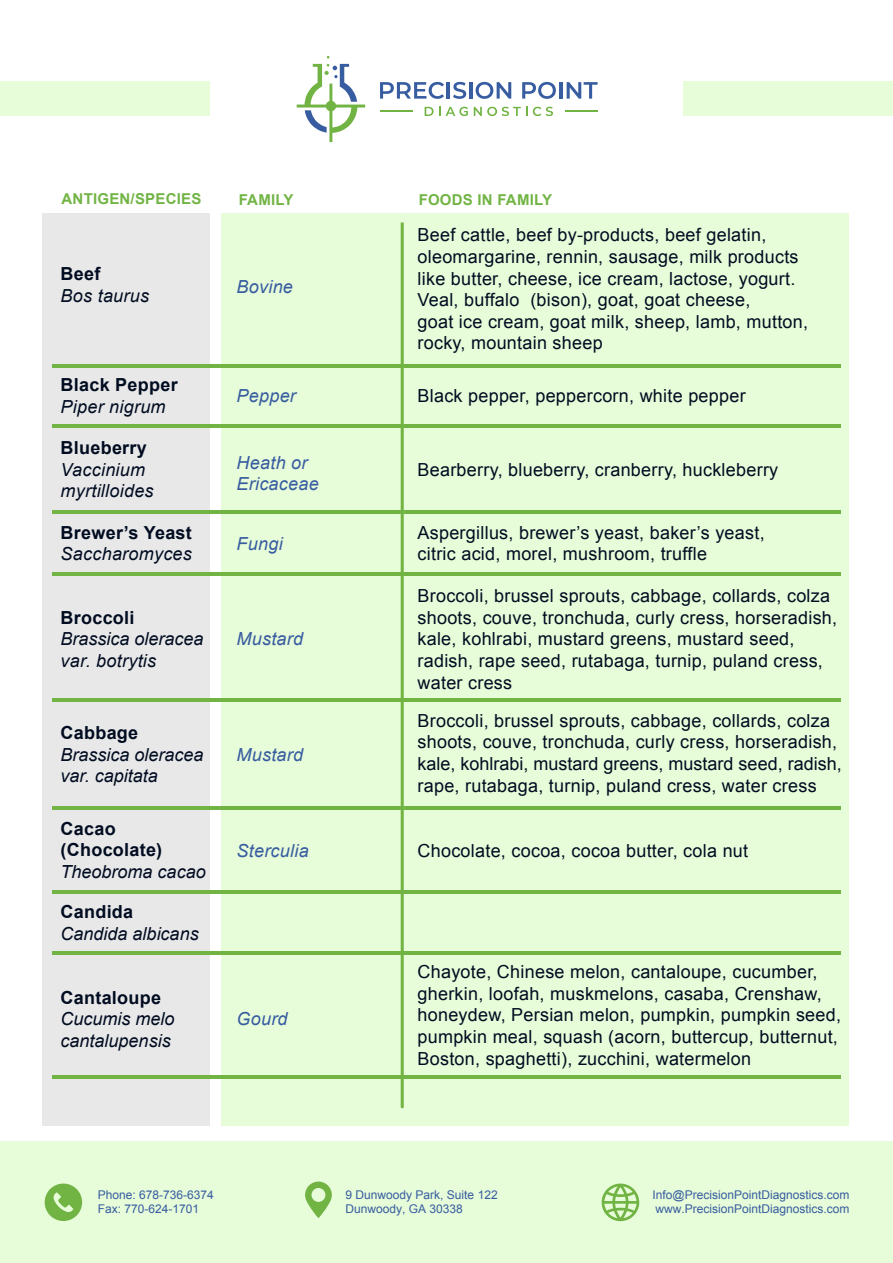
<style>
.page{position:relative;width:893px;height:1263px;background:#fff}
.page>*{position:absolute;margin:0;border:0;box-sizing:border-box;transform-origin:0 0}
.t1{font:18px/21.6px "Arial";letter-spacing:.015em;color:#010c21}
.t2{font:italic 18px/21.6px "Arial";color:#010c21}
.t3{font:700 18px/21.6px "Arial";letter-spacing:.015em;color:#010c21}
.t4{font:italic 18px/21.6px "Arial";letter-spacing:.015em;color:#375ca0}
.t5{font:700 15px "Arial";letter-spacing:.015em;color:#71b444}
.t6{font:12px/14.4px "Arial";color:#375ca0}
</style>
<div class="page">
<div style="left:0;top:1141px;width:893px;height:122px;background:#e7fcd9"></div>
<svg style="left:305px;top:1181px;width:27px;height:37px"></svg>
<svg style="left:44px;top:1183px;width:38px;height:38px"></svg>
<svg style="left:601px;top:1183px;width:39px;height:38px"></svg>
<svg style="left:380px;top:82px;width:64px;height:17px"></svg>
<hr style="left:447px;top:82px;width:3px;height:17px;background:#375ca0">
<svg style="left:453px;top:82px;width:13px;height:17px"></svg>
<hr style="left:469px;top:82px;width:3px;height:17px;background:#375ca0">
<svg style="left:476px;top:82px;width:35px;height:17px"></svg>
<svg style="left:522px;top:82px;width:34px;height:17px"></svg>
<hr style="left:559px;top:82px;width:3px;height:17px;background:#375ca0">
<svg style="left:567px;top:82px;width:31px;height:17px"></svg>
<svg style="left:474px;top:107px;width:53px;height:9px"></svg>
<svg style="left:533px;top:107px;width:20px;height:9px"></svg>
<svg style="left:425px;top:107px;width:43px;height:9px"></svg>
<hr style="left:380px;top:111px;width:33px;height:1px;background:#71b444">
<hr style="left:565px;top:111px;width:33px;height:1px;background:#71b444">
<svg style="left:297px;top:56px;width:68px;height:86px"></svg>
<div style="left:43px;top:213px;width:167px;height:913px;background:#e8e8e8"></div>
<div style="left:222px;top:213px;width:627px;height:913px;background:#e7fcd9"></div>
<hr style="left:52px;top:365px;width:789px;height:3px;background:#71b444">
<hr style="left:52px;top:424px;width:789px;height:3px;background:#71b444">
<hr style="left:52px;top:572px;width:789px;height:3px;background:#71b444">
<hr style="left:52px;top:699px;width:789px;height:3px;background:#71b444">
<hr style="left:52px;top:806px;width:789px;height:4px;background:#71b444">
<hr style="left:52px;top:891px;width:789px;height:3px;background:#71b444">
<hr style="left:52px;top:1075px;width:789px;height:3px;background:#71b444">
<hr style="left:52px;top:951px;width:789px;height:3px;background:#71b444">
<hr style="left:52px;top:510px;width:789px;height:3px;background:#71b444">
<svg style="left:401px;top:222px;width:3px;height:886px;background:#7ab94f"></svg>
<div style="left:0;top:81px;width:210px;height:34px;background:#e7fcd9"></div>
<div style="left:683px;top:81px;width:210px;height:34px;background:#e7fcd9"></div>
<p class="t5" style="left:62px;top:193px;width:141px">ANTIGEN/SPECIES</p>
<p class="t5" style="left:239px;top:194px;width:56px">FAMILY</p>
<p class="t5" style="left:419px;top:194px;width:135px">FOODS IN FAMILY</p>
<p class="t3" style="left:61px;top:265px;width:41px">Beef</p>
<p class="t2" style="left:61px;top:286px;width:90px">Bos taurus</p>
<p class="t3" style="left:61px;top:375px;width:119px">Black Pepper</p>
<p class="t2" style="left:61px;top:397px;width:106px">Piper nigrum</p>
<p class="t4" style="left:237px;top:278px;width:58px">Bovine</p>
<p class="t1" style="left:418px;top:226px;width:392px">Beef cattle, beef by-products, beef gelatin, oleomargarine, rennin, sausage, milk products like butter, cheese, ice cream, lactose, yogurt.<br>Veal, buffalo (bison), goat, goat cheese,<br>goat ice cream, goat milk, sheep, lamb, mutton, rocky, mountain sheep</p>
<p class="t4" style="left:237px;top:386px;width:61px">Pepper</p>
<p class="t1" style="left:418px;top:386px;width:330px">Black pepper, peppercorn, white pepper</p>
<p class="t3" style="left:61px;top:438px;width:88px">Blueberry</p>
<p class="t2" style="left:61px;top:460px;width:94px">Vaccinium myrtilloides</p>
<p class="t4" style="left:237px;top:453px;width:84px">Heath or<br>Ericaceae</p>
<p class="t1" style="left:418px;top:460px;width:362px">Bearberry, blueberry, cranberry, huckleberry</p>
<p class="t3" style="left:61px;top:523px;width:133px">Brewer’s Yeast</p>
<p class="t2" style="left:61px;top:545px;width:133px">Saccharomyces</p>
<p class="t4" style="left:237px;top:534px;width:48px">Fungi</p>
<p class="t1" style="left:418px;top:523px;width:349px">Aspergillus, brewer’s yeast, baker’s yeast, citric acid, morel, mushroom, truffle</p>
<p class="t3" style="left:61px;top:608px;width:75px">Broccoli</p>
<p class="t2" style="left:61px;top:630px;width:145px">Brassica oleracea var. botrytis</p>
<p class="t4" style="left:237px;top:630px;width:68px">Mustard</p>
<p class="t3" style="left:61px;top:724px;width:79px">Cabbage</p>
<p class="t2" style="left:61px;top:745px;width:145px">Brassica oleracea var. capitata</p>
<p class="t4" style="left:237px;top:746px;width:68px">Mustard</p>
<p class="t1" style="left:417px;top:587px;width:421px">Broccoli, brussel sprouts, cabbage, collards, colza shoots, couve, tronchuda, curly cress, horseradish, kale, kohlrabi, mustard greens, mustard seed, radish, rape seed, rutabaga, turnip, puland cress, water cress</p>
<p class="t1" style="left:417px;top:711px;width:426px">Broccoli, brussel sprouts, cabbage, collards, colza shoots, couve, tronchuda, curly cress, horseradish, kale, kohlrabi, mustard greens, mustard seed, radish, rape, rutabaga, turnip, puland cress, water cress</p>
<p class="t3" style="left:61px;top:819px;width:103px">Cacao (Chocolate)</p>
<p class="t2" style="left:61px;top:862px;width:147px">Theobroma cacao</p>
<p class="t3" style="left:61px;top:903px;width:74px">Candida</p>
<p class="t2" style="left:61px;top:924px;width:140px">Candida albicans</p>
<p class="t4" style="left:237px;top:841px;width:74px">Sterculia</p>
<p class="t1" style="left:417px;top:841px;width:332px">Chocolate, cocoa, cocoa butter, cola nut</p>
<p class="t3" style="left:61px;top:988px;width:102px">Cantaloupe</p>
<p class="t2" style="left:61px;top:1010px;width:116px">Cucumis melo cantalupensis</p>
<p class="t4" style="left:237px;top:1010px;width:53px">Gourd</p>
<p class="t1" style="left:417px;top:963px;width:425px">Chayote, Chinese melon, cantaloupe, cucumber, gherkin, loofah, muskmelons, casaba, Crenshaw, honeydew, Persian melon, pumpkin, pumpkin seed, pumpkin meal, squash (acorn, buttercup, butternut, Boston, spaghetti), zucchini, watermelon</p>
<p class="t6" style="left:98px;top:1189px;width:118px">Phone: 678-736-6374<br>Fax: 770-624-1701</p>
<p class="t6" style="left:346px;top:1189px;width:154px">9 Dunwoody Park, Suite 122<br>Dunwoody, GA 30338</p>
<p class="t6" style="left:653px;top:1189px;width:198px">Info@PrecisionPointDiagnostics.com www.PrecisionPointDiagnostics.com</p>
</div>
